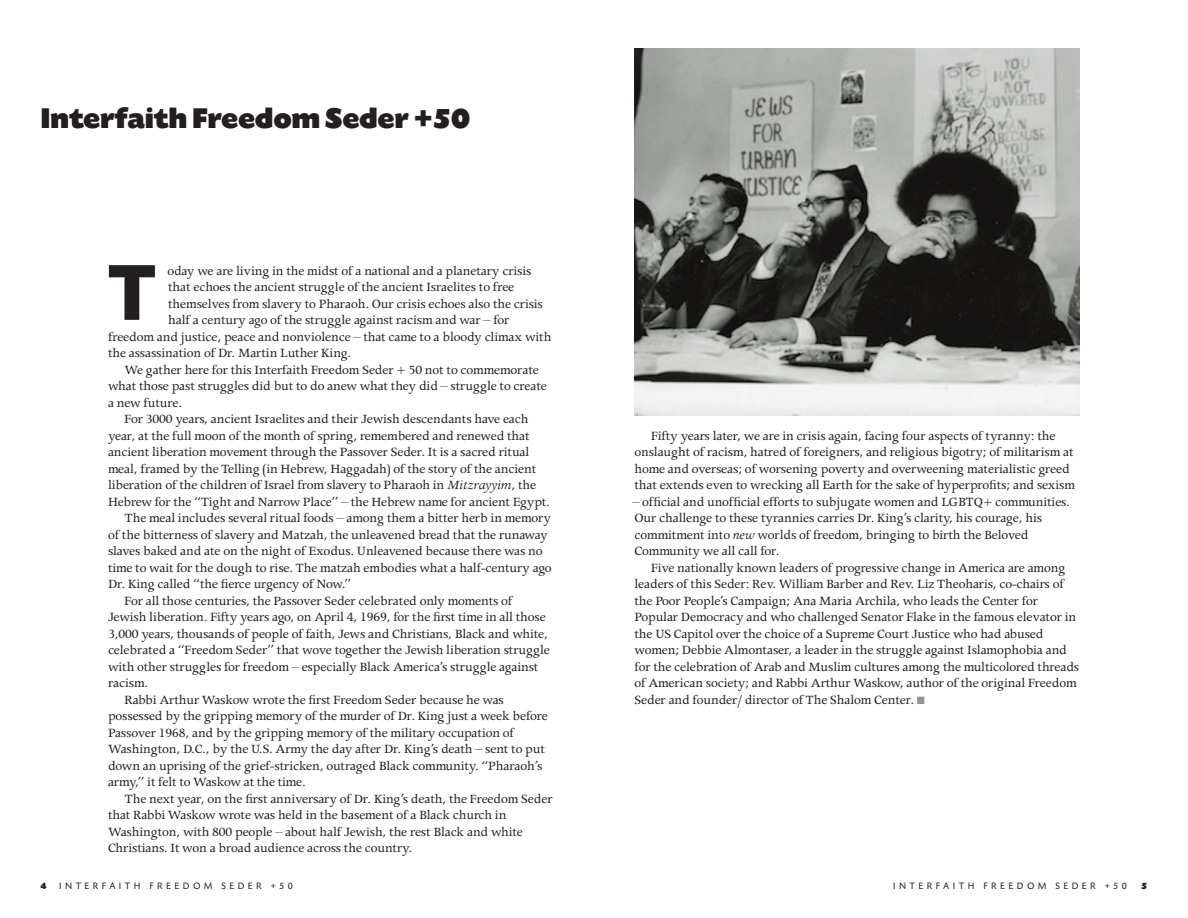
<style>
.page{position:relative;width:1188px;height:918px;background:#fff}
.page>*{position:absolute;margin:0;border:0;box-sizing:border-box;transform-origin:0 0}
.t1{font:700 83.25px "Today SB";color:#231f20}
.t2{font:900 30px "Today SB";letter-spacing:-.01em;color:#231f20}
.t3{font:14.25px/16.5px "Apollo";letter-spacing:-.01em;color:#231f20}
.t4{font:9.75px "Today SB";letter-spacing:.35em;color:#231f20}
.t5{font:900 9.75px "Today SB";color:#231f20}
.s1{font-style:italic}
.s2{color:#939598}
</style>
<div class="page">
<img style="left:634px;top:49px;width:446px;height:366px">
<p class="t2" style="left:40px;top:104px;width:431px">Interfaith Freedom Seder +50</p>
<p class="t1" style="left:108px;top:261px;width:49px">T</p>
<p class="t3" style="left:167px;top:264px;width:366px">oday we are living in the midst of a national and a planetary crisis</p>
<p class="t3" style="left:168px;top:280px;width:348px">that echoes the ancient struggle of the ancient Israelites to free</p>
<p class="t3" style="left:168px;top:297px;width:376px">themselves from slavery to Pharaoh. Our crisis echoes also the crisis</p>
<p class="t3" style="left:168px;top:313px;width:343px">half a century ago of the struggle against racism and war – for</p>
<p class="t3" style="left:108px;top:330px;width:445px">freedom and justice, peace and nonviolence – that came to a bloody climax with</p>
<p class="t3" style="left:108px;top:346px;width:245px">the assassination of Dr. Martin Luther King.</p>
<p class="t3" style="left:108px;top:363px;width:440px;text-indent:16px">We gather here for this Interfaith Freedom Seder + 50 not to commemorate what those past struggles did but to do anew what they did – struggle to create a new future.</p>
<p class="t3" style="left:108px;top:412px;width:444px;text-indent:16px">For 3000 years, ancient Israelites and their Jewish descendants have each year, at the full moon of the month of spring, remembered and renewed that ancient liberation movement through the Passover Seder. It is a sacred ritual meal, framed by the Telling (in Hebrew, Haggadah) of the story of the ancient liberation of the children of Israel from slavery to Pharaoh in <span class="s1">Mitzrayyim</span>, the Hebrew for the “Tight and Narrow Place” – the Hebrew name for ancient Egypt.</p>
<p class="t3" style="left:108px;top:511px;width:445px;text-indent:16px">The meal includes several ritual foods – among them a bitter herb in memory of the bitterness of slavery and Matzah, the unleavened bread that the runaway slaves baked and ate on the night of Exodus. Unleavened because there was no time to wait for the dough to rise. The matzah embodies what a half-century ago Dr. King called “the fierce urgency of Now.”</p>
<p class="t3" style="left:108px;top:594px;width:443px;text-indent:16px">For all those centuries, the Passover Seder celebrated only moments of Jewish liberation. Fifty years ago, on April 4, 1969, for the first time in all those 3,000 years, thousands of people of faith, Jews and Christians, Black and white, celebrated a “Freedom Seder” that wove together the Jewish liberation struggle with other struggles for freedom – especially Black America’s struggle against racism.</p>
<p class="t3" style="left:108px;top:693px;width:441px;text-indent:16px">Rabbi Arthur Waskow wrote the first Freedom Seder because he was possessed by the gripping memory of the murder of Dr. King just a week before Passover 1968, and by the gripping memory of the military occupation of Washington, D.C., by the U.S. Army the day after Dr. King’s death – sent to put down an uprising of the grief-stricken, outraged Black community. “Pharaoh’s army,” it felt to Waskow at the time.</p>
<p class="t3" style="left:108px;top:792px;width:446px;text-indent:16px">The next year, on the first anniversary of Dr. King’s death, the Freedom Seder that Rabbi Waskow wrote was held in the basement of a Black church in Washington, with 800 people – about half Jewish, the rest Black and white Christians. It won a broad audience across the country.</p>
<p class="t3" style="left:634px;top:429px;width:442px;text-align:center">Fifty years later, we are in crisis again, facing four aspects of tyranny: the onslaught of racism, hatred of foreigners, and religious bigotry; of militarism at home and overseas; of worsening poverty and overweening materialistic greed that extends even to wrecking all Earth for the sake of hyperprofits; and sexism</p>
<p class="t3" style="left:632px;top:495px;width:439px">– official and unofficial efforts to subjugate women and LGBTQ+ communities.<br>Our challenge to these tyrannies carries Dr. King’s clarity, his courage, his commitment into <span class="s1">new</span> worlds of freedom, bringing to birth the Beloved Community we all call for.</p>
<p class="t3" style="left:634px;top:561px;width:446px;text-indent:16px">Five nationally known leaders of progressive change in America are among leaders of this Seder: Rev. William Barber and Rev. Liz Theoharis, co-chairs of the Poor People’s Campaign; Ana Maria Archila, who leads the Center for Popular Democracy and who challenged Senator Flake in the famous elevator in the US Capitol over the choice of a Supreme Court Justice who had abused women; Debbie Almontaser, a leader in the struggle against Islamophobia and for the celebration of Arab and Muslim cultures among the multicolored threads of American society; and Rabbi Arthur Waskow, author of the original Freedom Seder and founder/ director of The Shalom Center. <span class="s2">■</span></p>
<p class="t5" style="left:40px;top:881px;width:8px">4</p>
<p class="t4" style="left:59px;top:882px;width:235px">INTERFAITH FREEDOM SEDER +50</p>
<p class="t4" style="left:893px;top:882px;width:235px">INTERFAITH FREEDOM SEDER +50</p>
<p class="t5" style="left:1141px;top:881px;width:8px">5</p>
</div>
